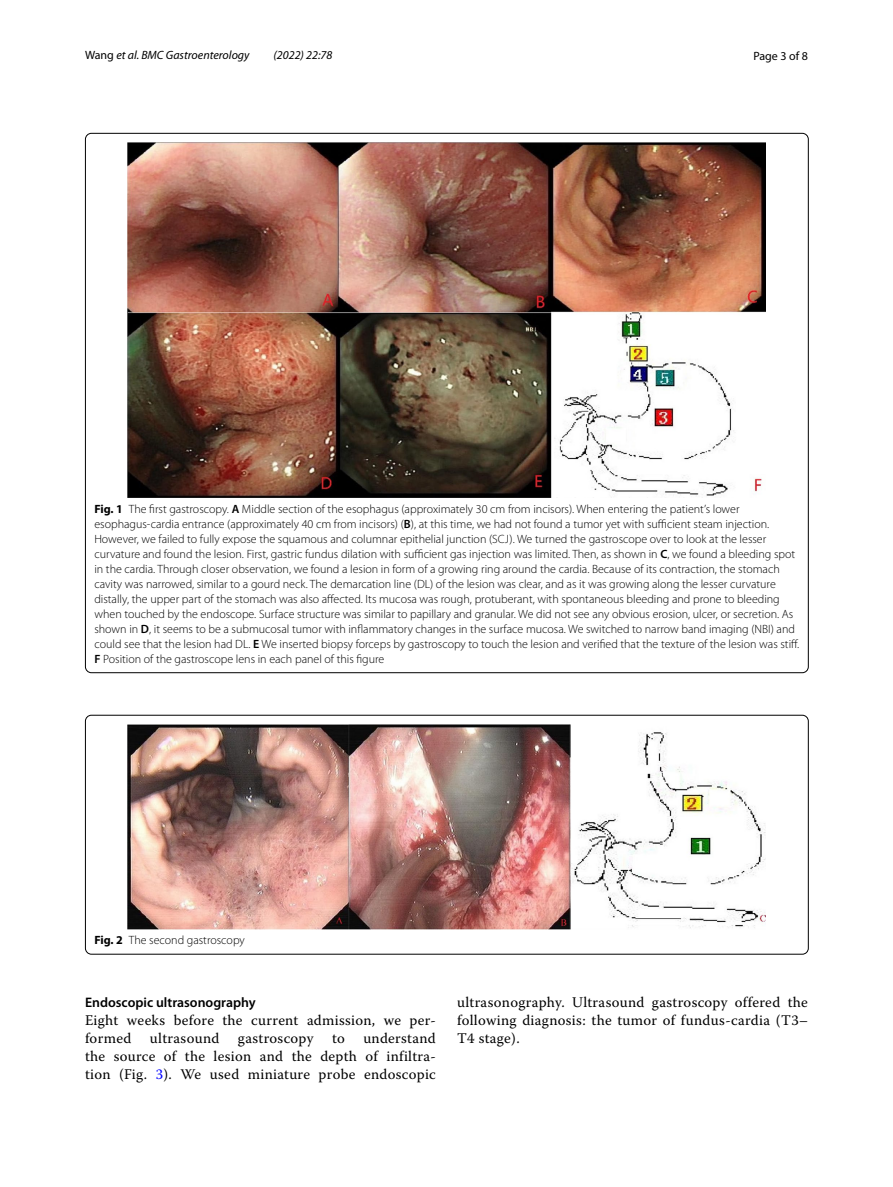
<style>
.page{position:relative;width:893px;height:1187px;background:#fff}
.page>*{position:absolute;margin:0;border:0;box-sizing:border-box;transform-origin:0 0}
.t1{font:14.7px/18px "Warnock Pro";letter-spacing:.02em;color:#000;text-align:justify}
.t2{font:600 13.8px "Myriad Pro";color:#000}
.t3{font:300 12px/15px "Myriad Pro";color:#000}
.t4{font:italic 12px "Myriad Pro";color:#000}
.t5{font:12px "Myriad Pro";color:#000}
.s1{font-style:normal}
.s2{font-weight:700}
.s3{font-weight:600}
.s4{color:#00f}
</style>
<div class="page">
<img style="left:128px;top:142px;width:638px;height:355px">
<img style="left:128px;top:724px;width:638px;height:205px">
<div style="left:85px;top:715px;width:723px;height:239px;border:1px solid #000;border-radius:6px"></div>
<p class="t4" style="left:85px;top:48px;width:166px"><span class="s1">Wang</span> et al. BMC Gastroenterology</p>
<p class="t4" style="left:274px;top:48px;width:60px">(2022) 22:78</p>
<p class="t5" style="left:753px;top:48px;width:56px">Page 3 of 8</p>
<p class="t3" style="left:94px;top:501px;width:706px"><span class="s2">Fig. 1</span> The first gastroscopy. <span class="s3">A</span> Middle section of the esophagus (approximately 30 cm from incisors). When entering the patient’s lower esophagus-cardia entrance (approximately 40 cm from incisors) (<span class="s3">B</span>), at this time, we had not found a tumor yet with sufficient steam injection.<br>However, we failed to fully expose the squamous and columnar epithelial junction (SCJ). We turned the gastroscope over to look at the lesser curvature and found the lesion. First, gastric fundus dilation with sufficient gas injection was limited. Then, as shown in <span class="s3">C</span>, we found a bleeding spot in the cardia. Through closer observation, we found a lesion in form of a growing ring around the cardia. Because of its contraction, the stomach cavity was narrowed, similar to a gourd neck. The demarcation line (DL) of the lesion was clear, and as it was growing along the lesser curvature distally, the upper part of the stomach was also affected. Its mucosa was rough, protuberant, with spontaneous bleeding and prone to bleeding when touched by the endoscope. Surface structure was similar to papillary and granular. We did not see any obvious erosion, ulcer, or secretion. As shown in <span class="s3">D</span>, it seems to be a submucosal tumor with inflammatory changes in the surface mucosa. We switched to narrow band imaging (NBI) and could see that the lesion had DL. <span class="s3">E</span> We inserted biopsy forceps by gastroscopy to touch the lesion and verified that the texture of the lesion was stiff.<br><span class="s3">F</span> Position of the gastroscope lens in each panel of this figure</p>
<p class="t3" style="left:94px;top:933px;width:152px"><span class="s2">Fig. 2</span> The second gastroscopy</p>
<p class="t2" style="left:85px;top:993px;width:172px">Endoscopic ultrasonography</p>
<p class="t1" style="left:85px;top:1010px;width:352px">Eight weeks before the current admission, we per&shy;formed</p>
<p class="t1" style="left:85px;top:1028px;width:352px;text-indent:278px">understand the source of the lesion and the depth of infiltra&shy;tion (Fig. <span class="s4">3</span>). We used miniature probe endoscopic</p>
<p class="t1" style="left:150px;top:1028px;width:71px">ultrasound</p>
<p class="t1" style="left:238px;top:1028px;width:77px">gastroscopy</p>
<p class="t1" style="left:332px;top:1028px;width:14px">to</p>
<p class="t1" style="left:457px;top:993px;width:352px">ultrasonography. Ultrasound gastroscopy offered the following diagnosis: the tumor of fundus-cardia (T3– T4 stage).</p>
</div>
